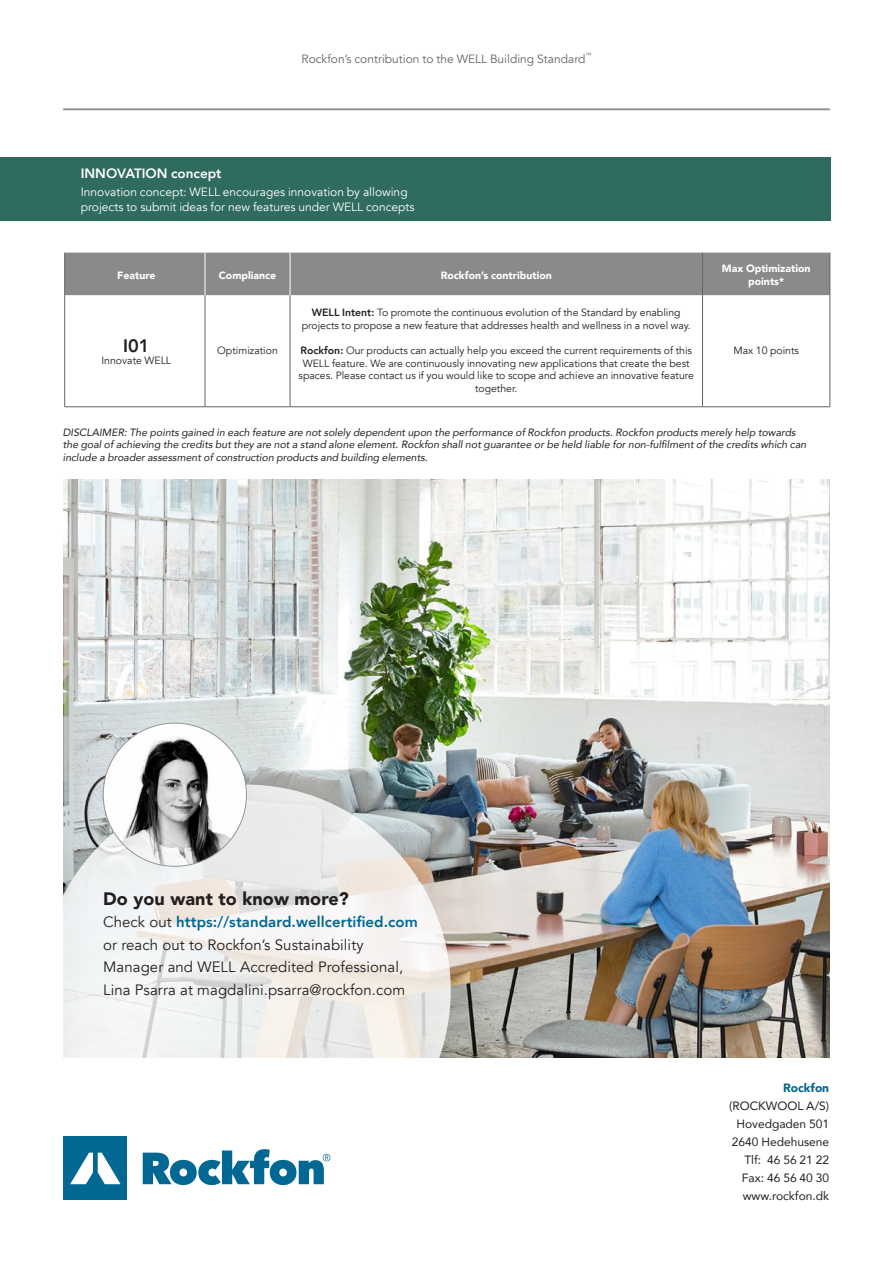
<style>
.page{position:relative;width:893px;height:1263px;background:#fff}
.page>*{position:absolute;margin:0;border:0;box-sizing:border-box;transform-origin:0 0}
.t1{font:900 18px "Avenir";letter-spacing:.005em;color:#231f20}
.t2{font:800 18px "Avenir";color:#231f20}
.t3{font:15px/22.5px "Avenir";letter-spacing:.005em;color:#231f20}
.t4{font:800 13.5px "Avenir";color:#fff}
.t5{font:12px/14.4px "Avenir";color:#fff}
.t6{font:12px/18px "Avenir";color:#231f20;text-align:right}
.t7{font:12px "Avenir";color:#636466}
.t8{font:900 12px "Avenir";color:#006893}
.t9{font:10.5px/12.6px "Avenir";color:#231f20;text-align:center}
.t10{font:italic 10.5px/12.6px "Avenir";color:#231f20}
.t11{font:900 10.5px/12.6px "Avenir";color:#fff;text-align:center}
.t12{font:6px "Avenir";color:#636466}
.s1{font-weight:800}
.s2{font-weight:800;color:#006893}
</style>
<div class="page">
<svg style="left:143px;top:1149px;width:187px;height:36px"></svg>
<div style="left:64px;top:1137px;width:63px;height:63px;background:#006893"></div>
<svg style="left:70px;top:1152px;width:51px;height:32px"></svg>
<hr style="left:64px;top:108px;width:765px;height:2px;background:#888a8c">
<img style="left:64px;top:479px;width:765px;height:578px">
<svg style="left:63px;top:784px;width:388px;height:274px"></svg>
<img style="left:103px;top:723px;width:143px;height:143px;border-radius:72px">
<div style="left:65px;top:253px;width:765px;height:42px;background:#888a8c"></div>
<hr style="left:64px;top:295px;width:1px;height:112px;background:#636466">
<hr style="left:205px;top:295px;width:1px;height:112px;background:#636466">
<hr style="left:290px;top:295px;width:1px;height:112px;background:#636466">
<hr style="left:702px;top:295px;width:1px;height:112px;background:#636466">
<hr style="left:830px;top:295px;width:1px;height:112px;background:#636466">
<hr style="left:64px;top:406px;width:141px;height:1px;background:#636466">
<hr style="left:205px;top:406px;width:85px;height:1px;background:#636466">
<hr style="left:290px;top:406px;width:412px;height:1px;background:#636466">
<hr style="left:702px;top:406px;width:128px;height:1px;background:#636466">
<hr style="left:64px;top:253px;width:1px;height:42px;background:#636466">
<hr style="left:702px;top:253px;width:1px;height:42px;background:#636466">
<hr style="left:830px;top:253px;width:1px;height:42px;background:#636466">
<hr style="left:205px;top:253px;width:1px;height:42px;background:#fff">
<hr style="left:290px;top:253px;width:1px;height:42px;background:#fff">
<div style="left:0;top:158px;width:830px;height:63px;background:#2f6b5e"></div>
<p class="t7" style="left:302px;top:52px;width:285px">Rockfon’s contribution to the WELL Building Standard</p>
<p class="t12" style="left:585px;top:51px;width:7px">™</p>
<p class="t4" style="left:81px;top:163px;width:142px">INNOVATION concept</p>
<p class="t5" style="left:81px;top:185px;width:335px">Innovation concept: WELL encourages innovation by allowing projects to submit ideas for new features under WELL concepts</p>
<p class="t11" style="left:117px;top:268px;width:40px">Feature</p>
<p class="t11" style="left:219px;top:268px;width:59px">Compliance</p>
<p class="t11" style="left:441px;top:268px;width:113px">Rockfon’s contribution</p>
<p class="t11" style="left:722px;top:262px;width:90px">Max Optimization points*</p>
<p class="t9" style="left:302px;top:307px;width:391px"><span class="s1">WELL Intent:</span> To promote the continuous evolution of the Standard by enabling projects to propose a new feature that addresses health and wellness in a novel way.</p>
<p class="t9" style="left:299px;top:344px;width:397px"><span class="s1">Rockfon:</span> Our products can actually help you exceed the current requirements of this WELL feature. We are continuously innovating new applications that create the best spaces. Please contact us if you would like to scope and achieve an innovative feature together.</p>
<p class="t9" style="left:733px;top:344px;width:67px">Max 10 points</p>
<p class="t10" style="left:63px;top:426px;width:745px">DISCLAIMER: The points gained in each feature are not solely dependent upon the performance of Rockfon products. Rockfon products merely help towards the goal of achieving the credits but they are not a stand alone element. Rockfon shall not guarantee or be held liable for non-fulfilment of the credits which can include a broader assessment of construction products and building elements.</p>
<h1 class="t2" style="left:123px;top:331px;width:28px">I01</h1>
<p class="t9" style="left:101px;top:354px;width:71px">Innovate WELL</p>
<p class="t9" style="left:217px;top:344px;width:62px">Optimization</p>
<h1 class="t1" style="left:103px;top:883px;width:247px">Do you want to know more?</h1>
<h2 class="t3" style="left:103px;top:911px;width:316px">Check out <span class="s2">https://standard.wellcertified.com </span>or reach out to Rockfon’s Sustainability Manager and WELL Accredited Professional, Lina Psarra at magdalini.psarra@rockfon.com</h2>
<p class="t8" style="left:783px;top:1077px;width:48px">Rockfon</p>
<p class="t6" style="left:729px;top:1096px;width:102px">(ROCKWOOL A/S)<br>Hovedgaden 501<br>2640 Hedehusene<br>Tlf: 46 56 21 22<br>Fax: 46 56 40 30 www.rockfon.dk</p>
</div>
